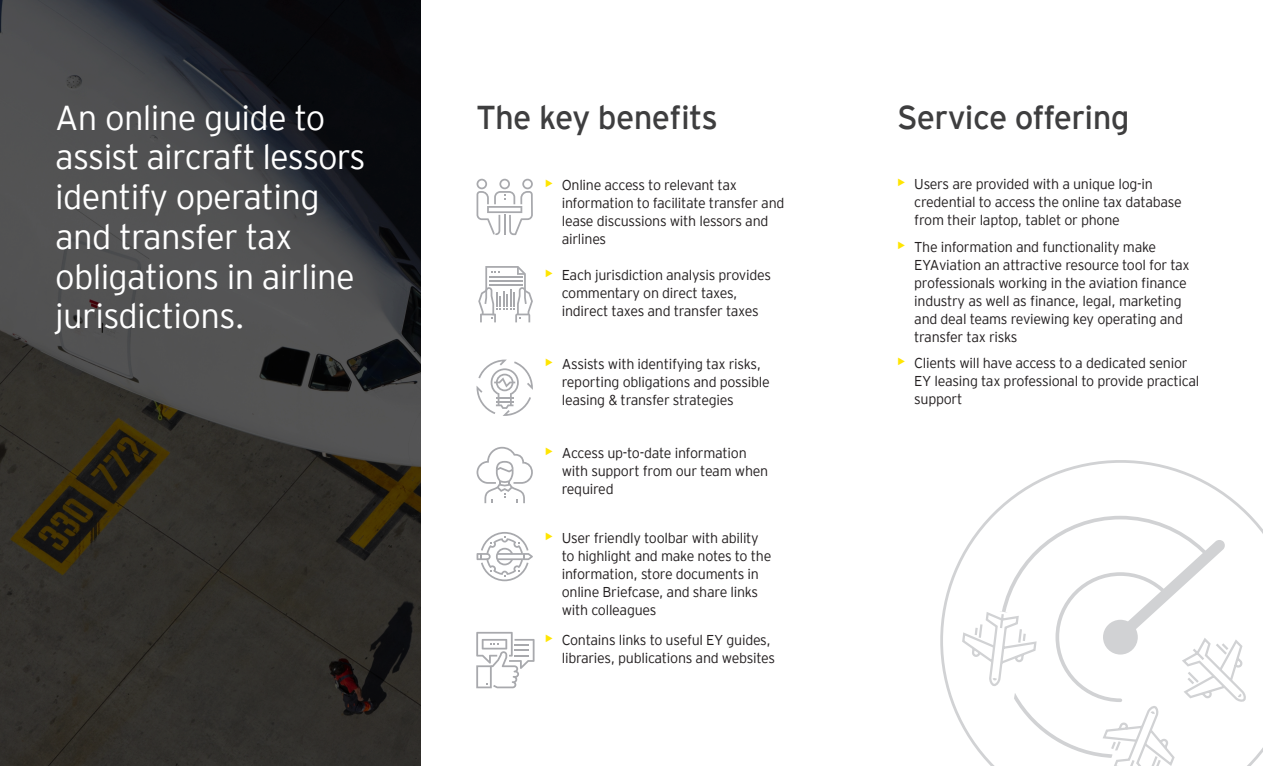
<style>
.page{position:relative;width:1263px;height:766px;background:#fff}
.page>*{position:absolute;margin:0;border:0;box-sizing:border-box;transform-origin:0 0}
.t1{font:300 34.5px/39.6px "EY Interstate";letter-spacing:-.02em;color:#fff}
.Headline_1{font:33px "EY Interstate";letter-spacing:-.02em;color:#3e3e3f}
.t2{font:300 14.25px/18px "EY Interstate";letter-spacing:-.02em;color:#231f20}
.s1{font-weight:400;font-size:18px;color:#ffe501}
</style>
<div class="page">
<svg style="left:0;top:0;width:421px;height:765px;background:#353533"></svg>
<svg style="left:478px;top:266px;width:55px;height:56px"></svg>
<svg style="left:476px;top:179px;width:57px;height:56px"></svg>
<svg style="left:476px;top:532px;width:57px;height:49px"></svg>
<svg style="left:477px;top:359px;width:56px;height:57px"></svg>
<svg style="left:477px;top:446px;width:56px;height:57px"></svg>
<svg style="left:940px;top:460px;width:323px;height:305px"></svg>
<svg style="left:995px;top:509px;width:238px;height:101px"></svg>
<svg style="left:961px;top:610px;width:288px;height:155px"></svg>
<svg style="left:476px;top:631px;width:58px;height:57px"></svg>
<p class="t1" style="left:55px;top:96px;width:272px">An online guide to</p>
<p class="Headline_1" style="left:476px;top:93px;width:243px">The key benefits</p>
<p class="t1" style="left:55px;top:135px;width:312px">assist aircraft lessors identify operating and transfer tax obligations in airline jurisdictions.</p>
<p class="t2" style="left:562px;top:175px;width:224px;text-indent:-17px"><span class="s1">•</span> Online access to relevant tax information to facilitate transfer and lease discussions with lessors and airlines</p>
<p class="t2" style="left:562px;top:264px;width:211px;text-indent:-17px"><span class="s1">•</span> Each jurisdiction analysis provides commentary on direct taxes, indirect taxes and transfer taxes</p>
<p class="t2" style="left:562px;top:354px;width:209px;text-indent:-17px"><span class="s1">•</span> Assists with identifying tax risks, reporting obligations and possible leasing &amp; transfer strategies</p>
<p class="t2" style="left:562px;top:443px;width:208px;text-indent:-17px"><span class="s1">•</span> Access up-to-date information with support from our team when required</p>
<p class="t2" style="left:562px;top:528px;width:211px;text-indent:-17px"><span class="s1">•</span> User friendly toolbar with ability to highlight and make notes to the information, store documents in online Briefcase, and share links with colleagues</p>
<p class="t2" style="left:545px;top:630px;width:232px;text-align:right"><span class="s1">•</span> Contains links to useful EY guides, libraries, publications and websites</p>
<p class="Headline_1" style="left:897px;top:93px;width:234px">Service offering</p>
<p class="t2" style="left:914px;top:174px;width:269px;text-indent:-17px"><span class="s1">•</span> Users are provided with a unique log-in credential to access the online tax database from their laptop, tablet or phone</p>
<p class="t2" style="left:914px;top:237px;width:277px;text-indent:-17px"><span class="s1">•</span> The information and functionality make EYAviation an attractive resource tool for tax professionals working in the aviation finance industry as well as finance, legal, marketing and deal teams reviewing key operating and transfer tax risks</p>
<p class="t2" style="left:914px;top:353px;width:287px;text-indent:-17px"><span class="s1">•</span> Clients will have access to a dedicated senior<br>EY leasing tax professional to provide practical support</p>
</div>
